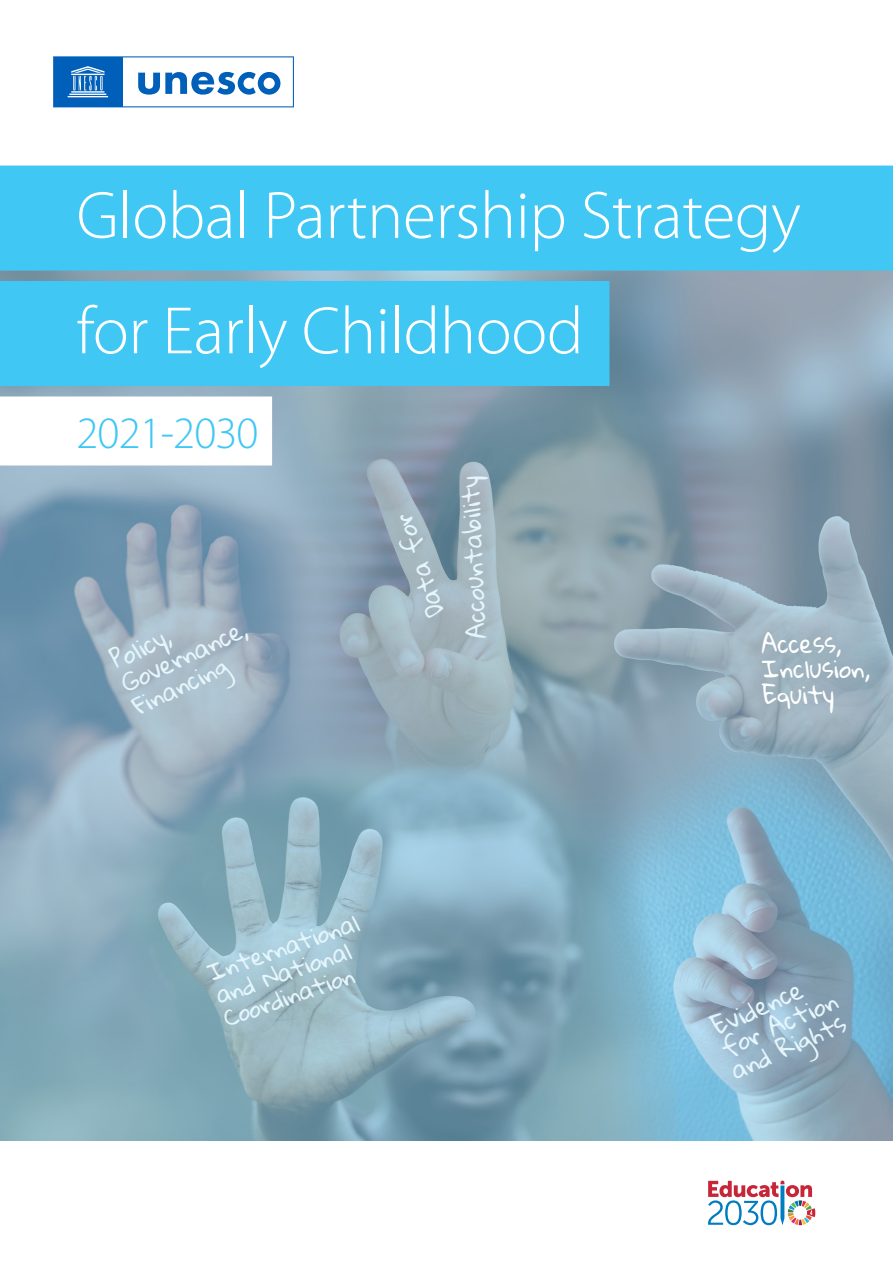
<style>
.page{position:relative;width:893px;height:1263px;background:#fff}
.page>*{position:absolute;margin:0;border:0;box-sizing:border-box;transform-origin:0 0}
.t1{font:300 67.5px "Myriad Pro";letter-spacing:-.005em;color:#fff}
.t2{font:300 45px "Myriad Pro";letter-spacing:-.02em;color:#40c7f4}
.TEXTE{font:24px/24px "Gloria Hallelujah";color:#e5f5fc}
.TEXTE-2{font:24px/25.5px "Gloria Hallelujah";color:#fff}
.TEXTE-3{font:23.55px "Gloria Hallelujah";color:#e5f5fc}
.TEXTE-4{font:23.25px/24px "Gloria Hallelujah";color:#e5f5fc}
</style>
<div class="page">
<img style="left:0;top:271px;width:893px;height:869px">
<div style="left:0;top:166px;width:893px;height:105px;background:#40c7f4"></div>
<div style="left:0;top:281px;width:609px;height:105px;background:#40c7f4"></div>
<div style="left:0;top:396px;width:272px;height:69px;background:#fff"></div>
<svg style="left:53px;top:56px;width:241px;height:51px"></svg>
<svg style="left:708px;top:1180px;width:108px;height:45px"></svg>
<p class="t1" style="left:77px;top:175px;width:726px">Global Partnership Strategy</p>
<p class="t1" style="left:77px;top:290px;width:509px">for Early Childhood</p>
<p class="t2" style="left:77px;top:405px;width:183px">2021-2030</p>
<p class="TEXTE" style="left:107px;top:650px;width:137px;line-height:25.5px;rotate:-25deg">Policy,<br>Governance,<br>Financing</p>
<p class="TEXTE" style="left:426px;top:620px;width:109px;rotate:-109deg">Data for</p>
<p class="TEXTE-3" style="left:463px;top:639px;width:165px;rotate:-92deg">Accountability</p>
<p class="TEXTE-4" style="left:205px;top:963px;width:160px;rotate:-19deg">International and National<br>Coordination</p>
<p class="TEXTE-2" style="left:762px;top:632px;width:110px">Access,<br>Inclusion,<br>Equity</p>
<p class="TEXTE" style="left:708px;top:1018px;width:126px;rotate:-24deg">Evidence for Action and Rights</p>
</div>
